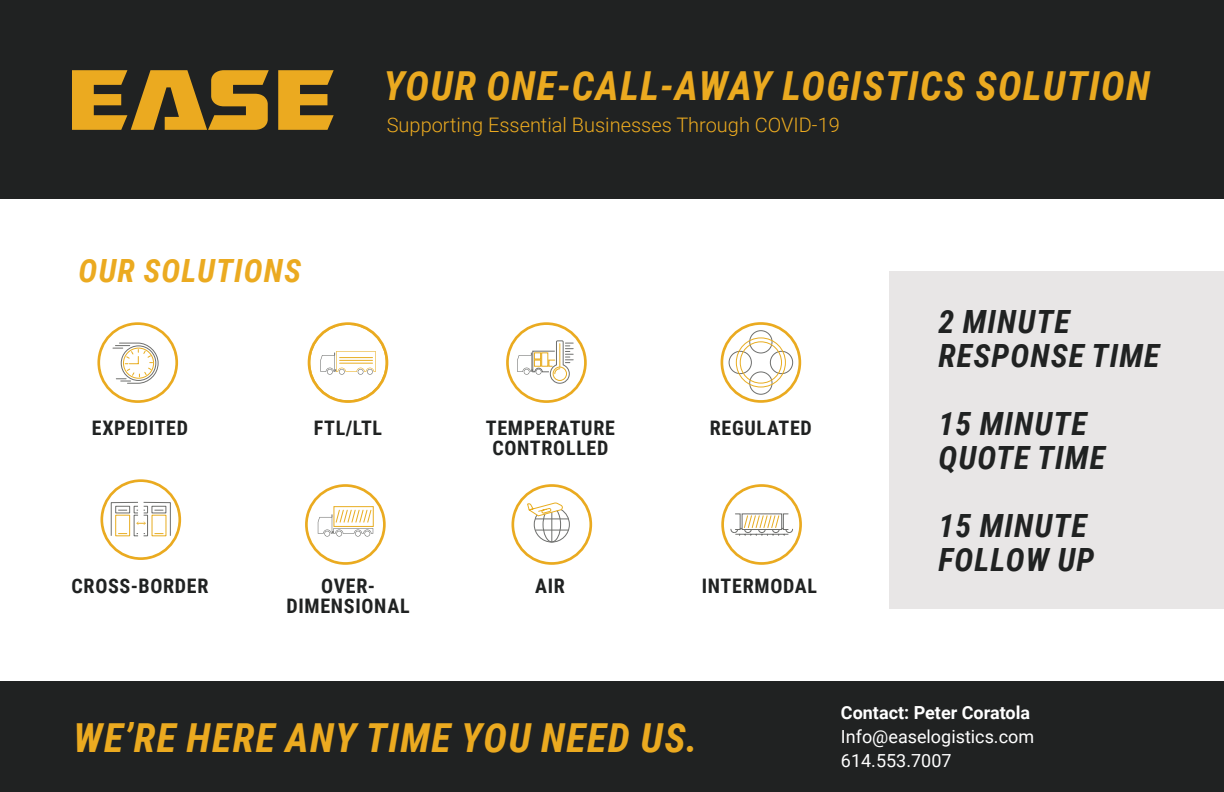
<style>
.page{position:relative;width:1224px;height:792px;background:#fff}
.page>*{position:absolute;margin:0;border:0;box-sizing:border-box;transform-origin:0 0}
.t1{font:italic 700 40px "Roboto Condensed";letter-spacing:.035em;color:#ebaa20}
.t2{font:italic 700 32px/34px "Roboto Condensed";letter-spacing:.035em;color:#202222}
.t3{font:italic 700 32px "Roboto Condensed";letter-spacing:.035em;color:#ebaa20}
.t4{font:700 20px/20px "Roboto Condensed";letter-spacing:.035em;color:#202222;text-align:center}
.t5{font:300 20px "Roboto";color:#ebaa20}
.t6{font:18px "Roboto";color:#fff}
.t7{font:700 18px "Roboto";color:#fff}
</style>
<div class="page">
<div style="left:0;top:0;width:1224px;height:199px;background:#202222"></div>
<div style="left:0;top:681px;width:1224px;height:111px;background:#202222"></div>
<svg style="left:72px;top:70px;width:262px;height:60px"></svg>
<svg style="left:98px;top:323px;width:79px;height:79px"></svg>
<div style="left:97px;top:322px;width:81px;height:81px;border:2px solid #ebaa20;border-radius:50%"></div>
<svg style="left:309px;top:323px;width:78px;height:79px"></svg>
<div style="left:308px;top:322px;width:80px;height:81px;border:2px solid #ebaa20;border-radius:50%"></div>
<svg style="left:507px;top:323px;width:79px;height:79px"></svg>
<div style="left:506px;top:322px;width:81px;height:81px;border:2px solid #ebaa20;border-radius:50%"></div>
<svg style="left:306px;top:485px;width:79px;height:79px"></svg>
<div style="left:305px;top:484px;width:81px;height:81px;border:2px solid #ebaa20;border-radius:50%"></div>
<svg style="left:722px;top:323px;width:78px;height:79px"></svg>
<div style="left:721px;top:322px;width:80px;height:81px;border:2px solid #ebaa20;border-radius:50%"></div>
<svg style="left:512px;top:485px;width:79px;height:79px"></svg>
<div style="left:512px;top:484px;width:80px;height:81px;border:2px solid #ebaa20;border-radius:50%"></div>
<svg style="left:101px;top:480px;width:79px;height:79px"></svg>
<div style="left:100px;top:479px;width:81px;height:81px;border:2px solid #ebaa20;border-radius:50%"></div>
<svg style="left:722px;top:485px;width:79px;height:79px"></svg>
<div style="left:721px;top:484px;width:81px;height:81px;border:2px solid #ebaa20;border-radius:50%"></div>
<div style="left:889px;top:272px;width:335px;height:337px;background:#e8e6e6"></div>
<p class="t1" style="left:384px;top:58px;width:768px">YOUR ONE-CALL-AWAY LOGISTICS SOLUTION</p>
<p class="t3" style="left:79px;top:248px;width:224px">OUR SOLUTIONS</p>
<p class="t5" style="left:387px;top:111px;width:455px">Supporting Essential Businesses Through COVID-19</p>
<p class="t4" style="left:92px;top:418px;width:98px">EXPEDITED</p>
<p class="t4" style="left:314px;top:418px;width:70px">FTL/LTL</p>
<p class="t4" style="left:710px;top:418px;width:104px">REGULATED</p>
<p class="t4" style="left:486px;top:418px;width:131px">TEMPERATURE</p>
<p class="t4" style="left:492px;top:438px;width:118px">CONTROLLED</p>
<p class="t4" style="left:71px;top:575px;width:139px">CROSS-BORDER</p>
<p class="t4" style="left:286px;top:575px;width:125px">OVER-<br>DIMENSIONAL</p>
<p class="t4" style="left:535px;top:575px;width:31px">AIR</p>
<p class="t4" style="left:702px;top:575px;width:117px">INTERMODAL</p>
<p class="t2" style="left:938px;top:304px;width:223px">2 MINUTE<br>RESPONSE TIME</p>
<p class="t2" style="left:938px;top:406px;width:168px">15 MINUTE<br>QUOTE TIME</p>
<p class="t2" style="left:938px;top:508px;width:157px">15 MINUTE<br>FOLLOW UP</p>
<p class="t1" style="left:74px;top:709px;width:626px">WE’RE HERE ANY TIME YOU NEED US.</p>
<p class="t7" style="left:841px;top:700px;width:191px">Contact: Peter Coratola</p>
<p class="t6" style="left:841px;top:724px;width:195px">Info@easelogistics.com</p>
<p class="t6" style="left:841px;top:748px;width:112px">614.553.7007</p>
</div>
